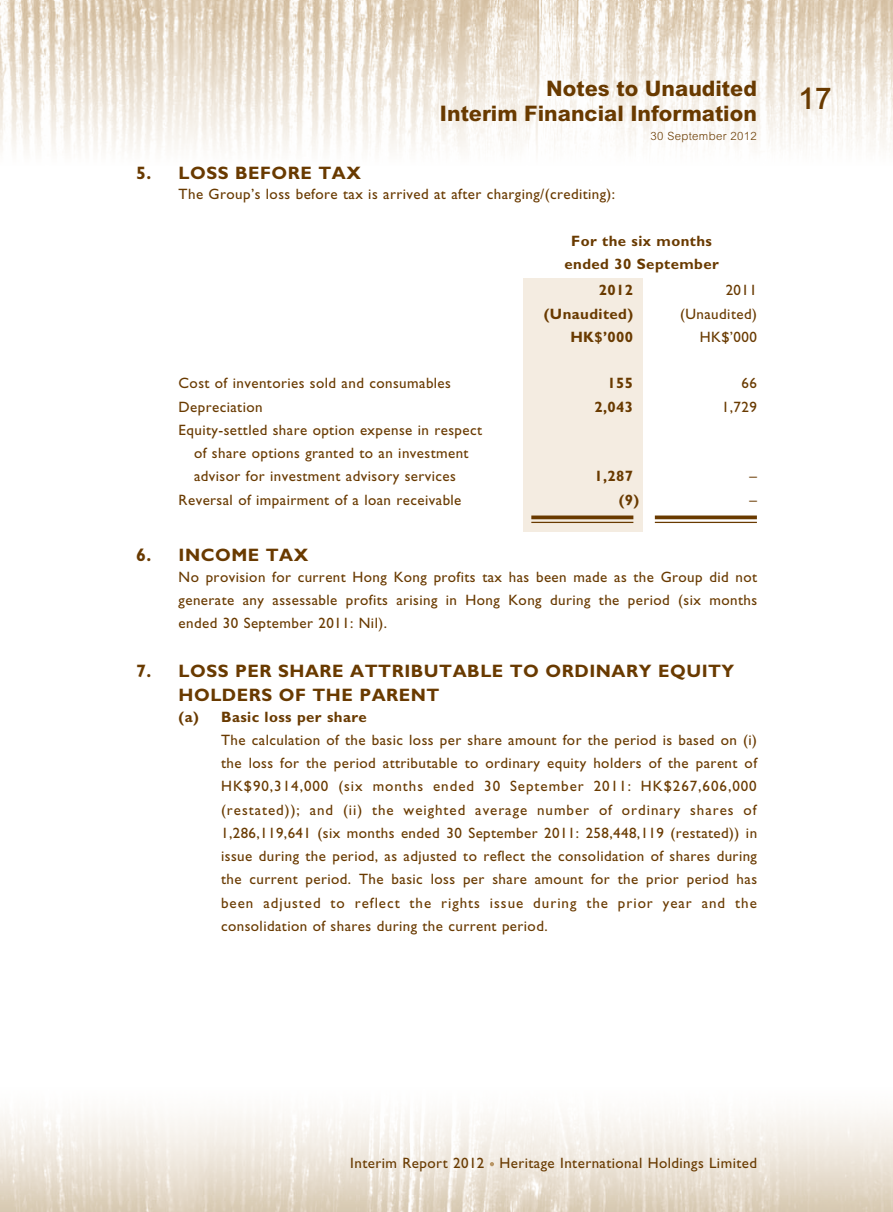
<style>
.page{position:relative;width:893px;height:1212px;background:#fff}
.page>*{position:absolute;margin:0;border:0;box-sizing:border-box;transform-origin:0 0}
.t1{font:500 30px "Arial MT Std";color:#693a00}
.t2{font:800 21.3px/25.5px "Arial MT Std";color:#693a00;text-align:right}
.t3{font:700 18px/23.2px "Gill Sans Std";letter-spacing:.03em;color:#693a00}
.t4{font:15px/23.2px "Gill Sans Std";letter-spacing:.03em;color:#693a00;text-align:justify}
.t5{font:700 15px/23.2px "Gill Sans Std";letter-spacing:.03em;color:#693a00;text-align:center}
.t6{font:300 11.4px "Arial MT Std";letter-spacing:.03em;color:#693a00}
</style>
<div class="page">
<img style="left:0;top:0;width:893px;height:1212px">
<svg style="left:490px;top:1162px;width:4px;height:4px"></svg>
<div style="left:523px;top:278px;width:119px;height:254px;background:#f4ece1"></div>
<svg style="left:531px;top:515px;width:102px;height:4px"></svg>
<hr style="left:531px;top:522px;width:102px;height:1px;background:#693a00">
<svg style="left:655px;top:515px;width:102px;height:4px"></svg>
<hr style="left:655px;top:522px;width:102px;height:1px;background:#693a00">
<h2 class="t2" style="left:440px;top:75px;width:318px">Notes to Unaudited<br>Interim Financial Information</h2>
<h1 class="t1" style="left:798px;top:81px;width:35px">17</h1>
<p class="t6" style="left:650px;top:129px;width:108px">30 September 2012</p>
<p class="t3" style="left:136px;top:161px;width:227px">5. LOSS BEFORE TAX</p>
<p class="t4" style="left:179px;top:183px;width:438px">The Group’s loss before tax is arrived at after charging/(crediting):</p>
<p class="t5" style="left:564px;top:229px;width:156px">For the six months ended 30 September</p>
<p class="t5" style="left:599px;top:279px;width:36px">2012</p>
<p class="t4" style="left:726px;top:279px;width:33px">2011</p>
<p class="t5" style="left:544px;top:302px;width:91px">(Unaudited)</p>
<p class="t4" style="left:680px;top:302px;width:78px">(Unaudited)</p>
<p class="t5" style="left:570px;top:325px;width:64px">HK$’000</p>
<p class="t4" style="left:700px;top:325px;width:59px">HK$’000</p>
<p class="t4" style="left:179px;top:372px;width:274px">Cost of inventories sold and consumables</p>
<p class="t5" style="left:607px;top:372px;width:27px">155</p>
<p class="t4" style="left:741px;top:372px;width:17px">66</p>
<p class="t4" style="left:179px;top:395px;width:85px">Depreciation</p>
<p class="t5" style="left:594px;top:395px;width:40px">2,043</p>
<p class="t4" style="left:722px;top:395px;width:36px">1,729</p>
<p class="t4" style="left:194px;top:418px;width:290px;text-align:left;text-indent:-15px">Equity-settled share option expense in respect of share options granted to an investment advisor for investment advisory services</p>
<p class="t5" style="left:594px;top:465px;width:40px">1,287</p>
<p class="t4" style="left:749px;top:465px;width:9px">–</p>
<p class="t4" style="left:179px;top:488px;width:284px">Reversal of impairment of a loan receivable</p>
<p class="t5" style="left:619px;top:488px;width:22px">(9)</p>
<p class="t4" style="left:749px;top:488px;width:9px">–</p>
<p class="t3" style="left:136px;top:543px;width:174px">6. INCOME TAX</p>
<p class="t4" style="left:179px;top:565px;width:580px">No provision for current Hong Kong profits tax has been made as the Group did not generate any assessable profits arising in Hong Kong during the period (six months ended 30 September 2011: Nil).</p>
<p class="t3" style="left:179px;top:660px;width:557px;text-indent:-43px">7. LOSS PER SHARE ATTRIBUTABLE TO ORDINARY EQUITY<br>HOLDERS OF THE PARENT</p>
<p class="t5" style="left:179px;top:705px;width:190px">(a) Basic loss per share</p>
<p class="t4" style="left:221px;top:728px;width:537px">The calculation of the basic loss per share amount for the period is based on (i) the loss for the period attributable to ordinary equity holders of the parent of HK$90,314,000 (six months ended 30 September 2011: HK$267,606,000 (restated)); and (ii) the weighted average number of ordinary shares of 1,286,119,641 (six months ended 30 September 2011: 258,448,119 (restated)) in issue during the period, as adjusted to reflect the consolidation of shares during the current period. The basic loss per share amount for the prior period has been adjusted to reflect the rights issue during the prior year and the consolidation of shares during the current period.</p>
<p class="t4" style="left:350px;top:1151px;width:408px">Interim Report 2012 Heritage International Holdings Limited</p>
</div>
